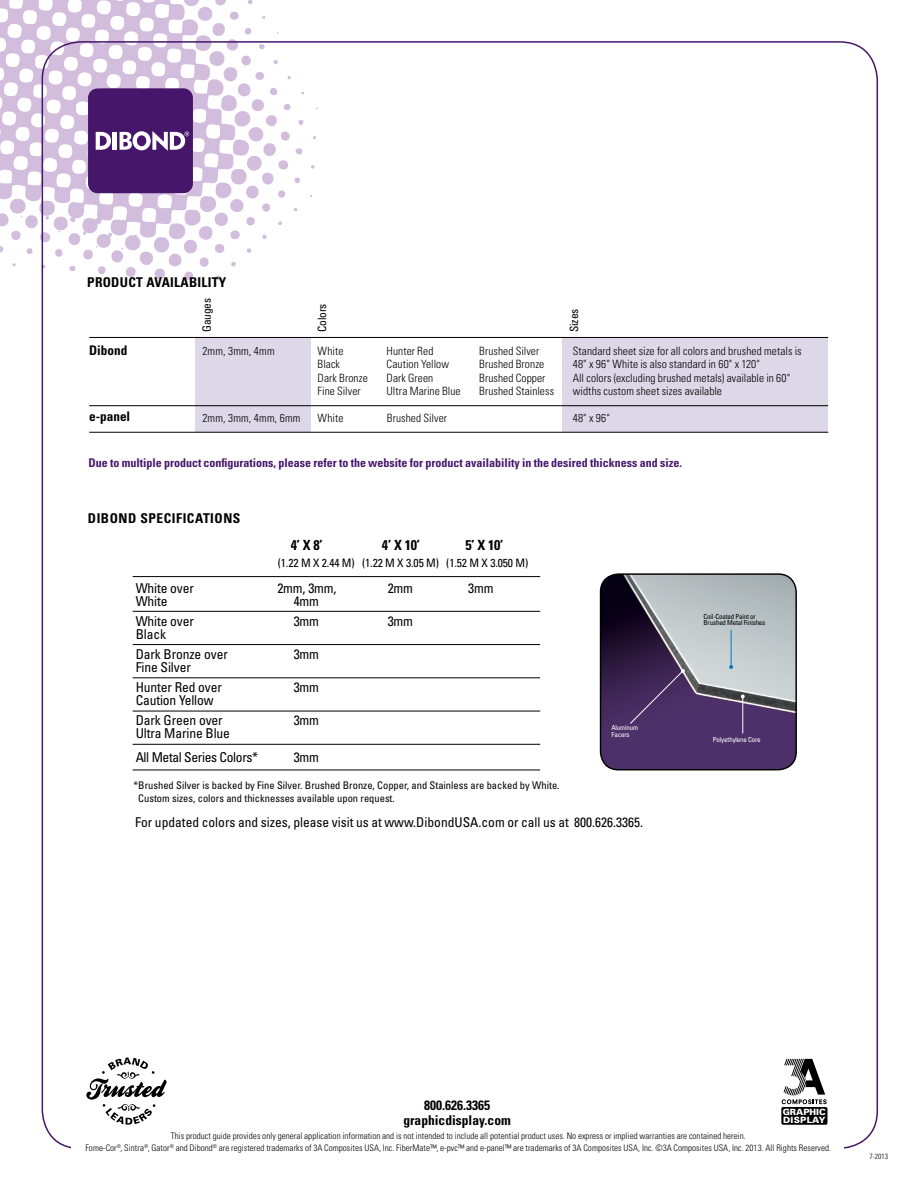
<style>
.page{position:relative;width:918px;height:1188px;background:#fff}
.page>*{position:absolute;margin:0;border:0;box-sizing:border-box;transform-origin:0 0}
.t1{font:700 condensed 14.1px "Univers";color:#000}
.t2{font:condensed 13.65px/20.4px "Univers";letter-spacing:-.01em;color:#000}
.t3{font:condensed 13.5px "Univers";color:#000}
.t4{font:700 condensed 13.5px/15px "Univers";color:#000;text-align:center}
.t5{font:700 condensed 13.5px "Univers";letter-spacing:.02em;color:#000}
.t6{font:700 condensed 13.5px "Univers";letter-spacing:.04em;color:#000}
.t7{font:700 condensed 13.2px "Univers";color:#000}
.t8{font:700 condensed 12px "Univers";color:#46166b}
.t9{font:condensed 11.7px "Univers";letter-spacing:-.01em;color:#000}
.t10{font:300 condensed 11.4px/13.5px "Univers";letter-spacing:.005em;color:#000}
.t11{font:condensed 11.4px "Univers";letter-spacing:-.01em;color:#000}
.t12{font:condensed 10.5px/12.6px "Univers";color:#000}
.t13{font:300 condensed 9px/12px "Univers";letter-spacing:.005em;color:#000;text-align:center}
.t14{font:900 8.7px/7.6px "Univers";letter-spacing:-.005em;color:#fff}
.t15{font:300 condensed 7.5px "Univers";color:#000}
.t16{font:condensed 6.9px/6.9px "Univers";letter-spacing:-.02em;color:#000}
.t17{font:condensed 6.9px/6.9px "Univers";letter-spacing:-.02em;color:#fff}
</style>
<div class="page">
<svg style="left:86px;top:1058px;width:81px;height:67px"></svg>
<div style="left:781px;top:1107px;width:46px;height:18px;background:#000;border-radius:2px"></div>
<svg style="left:782px;top:1059px;width:45px;height:45px"></svg>
<svg style="left:0;top:1px;width:318px;height:279px"></svg>
<div style="left:88px;top:88px;width:105px;height:105px;background:#46166b;border-radius:10px"></div>
<svg style="left:96px;top:132px;width:15px;height:18px"></svg>
<hr style="left:113px;top:132px;width:4px;height:18px;background:#fff">
<svg style="left:120px;top:131px;width:69px;height:19px"></svg>
<div style="left:562px;top:337px;width:266px;height:95px;background:#ddd8e7"></div>
<div style="left:196px;top:337px;width:115px;height:95px;background:#ddd8e7"></div>
<hr style="left:89px;top:337px;width:739px;height:1px;background:#000">
<hr style="left:89px;top:432px;width:739px;height:1px;background:#000">
<hr style="left:89px;top:405px;width:739px;height:1px;background:#000">
<hr style="left:133px;top:576px;width:407px;height:1px;background:#000">
<hr style="left:133px;top:611px;width:407px;height:1px;background:#000">
<hr style="left:133px;top:644px;width:407px;height:1px;background:#000">
<hr style="left:133px;top:677px;width:407px;height:1px;background:#000">
<hr style="left:133px;top:711px;width:407px;height:1px;background:#000">
<hr style="left:133px;top:744px;width:407px;height:1px;background:#000">
<hr style="left:133px;top:770px;width:407px;height:1px;background:#000">
<img style="left:601px;top:574px;width:195px;height:196px">
<div style="left:600px;top:573px;width:197px;height:197px;border:1px solid #000;border-radius:18px"></div>
<hr style="left:742px;top:696px;width:1px;height:38px;background:#fff">
<svg style="left:741px;top:694px;width:4px;height:4px"></svg>
<hr style="left:731px;top:630px;width:1px;height:37px;background:#0079c1">
<svg style="left:729px;top:665px;width:4px;height:4px"></svg>
<svg style="left:629px;top:669px;width:56px;height:56px;background:#4b3062"></svg>
<p class="t5" style="left:87px;top:274px;width:139px">Produ ct Availability</p>
<p class="t7" style="left:89px;top:342px;width:40px">Dibond</p>
<p class="t7" style="left:89px;top:408px;width:43px">e-panel</p>
<p class="t11" style="left:199px;top:332px;width:36px;rotate:-90deg">Gauges</p>
<p class="t11" style="left:315px;top:332px;width:30px;rotate:-90deg">Colors</p>
<p class="t11" style="left:567px;top:332px;width:25px;rotate:-90deg">Sizes</p>
<p class="t10" style="left:202px;top:344px;width:74px">2mm, 3mm, 4mm</p>
<p class="t10" style="left:202px;top:411px;width:100px">2mm, 3mm, 4mm, 6mm</p>
<p class="t10" style="left:318px;top:344px;width:27px">White</p>
<p class="t10" style="left:387px;top:344px;width:48px">Hunter Red</p>
<p class="t10" style="left:479px;top:344px;width:62px">Brushed Silver</p>
<p class="t10" style="left:318px;top:357px;width:24px">Black</p>
<p class="t10" style="left:387px;top:357px;width:64px">Caution Yellow</p>
<p class="t10" style="left:479px;top:357px;width:67px">Brushed Bronze</p>
<p class="t10" style="left:318px;top:371px;width:52px">Dark Bronze</p>
<p class="t10" style="left:387px;top:371px;width:48px">Dark Green</p>
<p class="t10" style="left:479px;top:371px;width:68px">Brushed Copper</p>
<p class="t10" style="left:318px;top:384px;width:45px">Fine Silver</p>
<p class="t10" style="left:387px;top:384px;width:75px">Ultra Marine Blue</p>
<p class="t10" style="left:479px;top:384px;width:77px">Brushed Stainless</p>
<p class="t10" style="left:318px;top:411px;width:27px">White</p>
<p class="t10" style="left:387px;top:411px;width:62px">Brushed Silver</p>
<p class="t10" style="left:573px;top:344px;width:230px">Standard sheet size for all colors and brushed metals is 48" x 96" White is also standard in 60" x 120"<br>All colors (excluding brushed metals) available in 60" widths custom sheet sizes available</p>
<p class="t10" style="left:573px;top:411px;width:39px">48" x 96"</p>
<p class="t8" style="left:89px;top:455px;width:595px">Due to multiple product configurations, please refer to the website for product availability in the desired thickness and size.</p>
<p class="t6" style="left:88px;top:510px;width:103px">Dibond SPECIFICATION</p>
<p class="t5" style="left:233px;top:510px;width:9px">S</p>
<p class="t1" style="left:291px;top:536px;width:33px">4’ X 8’</p>
<p class="t1" style="left:382px;top:536px;width:40px">4’ X 10’</p>
<p class="t1" style="left:465px;top:536px;width:40px">5’ X 10’</p>
<p class="t9" style="left:278px;top:556px;width:252px">(1.22 M X 2.44 M) (1.22 M X 3.05 M) (1.52 M X 3.050 M)</p>
<p class="t2" style="left:136px;top:578px;width:60px">White over</p>
<p class="t2" style="left:277px;top:578px;width:61px">2mm, 3mm,</p>
<p class="t2" style="left:388px;top:578px;width:27px">2mm</p>
<p class="t2" style="left:468px;top:578px;width:27px">3mm</p>
<p class="t2" style="left:136px;top:591px;width:33px">White</p>
<p class="t2" style="left:294px;top:591px;width:27px">4mm</p>
<p class="t2" style="left:136px;top:611px;width:60px">White over</p>
<p class="t2" style="left:294px;top:611px;width:27px">3mm</p>
<p class="t2" style="left:388px;top:611px;width:27px">3mm</p>
<p class="t2" style="left:136px;top:623px;width:94px">Black<br>Dark Bronze over</p>
<p class="t2" style="left:294px;top:644px;width:27px">3mm</p>
<p class="t2" style="left:136px;top:656px;width:88px">Fine Silver<br>Hunter Red over</p>
<p class="t2" style="left:136px;top:689px;width:89px">Caution Yellow<br>Dark Green over</p>
<p class="t2" style="left:136px;top:720px;width:124px;line-height:24.3px">Ultra Marine Blue<br>All Metal Series Colors*</p>
<p class="t2" style="left:294px;top:677px;width:27px">3mm</p>
<p class="t2" style="left:294px;top:710px;width:27px">3mm</p>
<p class="t2" style="left:294px;top:747px;width:27px">3mm</p>
<p class="t12" style="left:138px;top:779px;width:423px;text-indent:-5px">*Brushed Silver is backed by Fine Silver. Brushed Bronze, Copper, and Stainless are backed by White.<br>Custom sizes, colors and thicknesses available upon request.</p>
<p class="t17" style="left:611px;top:724px;width:28px">Aluminum<br>Facers</p>
<p class="t3" style="left:135px;top:814px;width:509px">For updated colors and sizes, please visit us at www.DibondUSA.com or call us at 800.626.3365.</p>
<p class="t16" style="left:704px;top:612px;width:63px">Coil-Coated Paint or<br>Brushed Metal Finishes</p>
<p class="t17" style="left:713px;top:735px;width:49px">Polyethylene Core</p>
<p class="t4" style="left:403px;top:1098px;width:109px">800.626.3365 graphicdisplay.com</p>
<p class="t13" style="left:85px;top:1130px;width:747px">This product guide provides only general application information and is not intended to include all potential product uses. No express or implied warranties are contained herein.<br>Fome-Cor<sup>®</sup>, Sintra<sup>®</sup>, Gator<sup>®</sup> and Dibond<sup>®</sup> are registered trademarks of 3A Composites USA, Inc. FiberMate™, e-pvc™ and e-panel™ are trademarks of 3A Composites USA, Inc. ©3A Composites USA, Inc. 2013. All Rights Reserved.</p>
<p class="t14" style="left:783px;top:1108px;width:44px">GRAPHIC<br>DISPLAY</p>
<p class="t15" style="left:869px;top:1152px;width:20px">7-2013</p>
</div>
